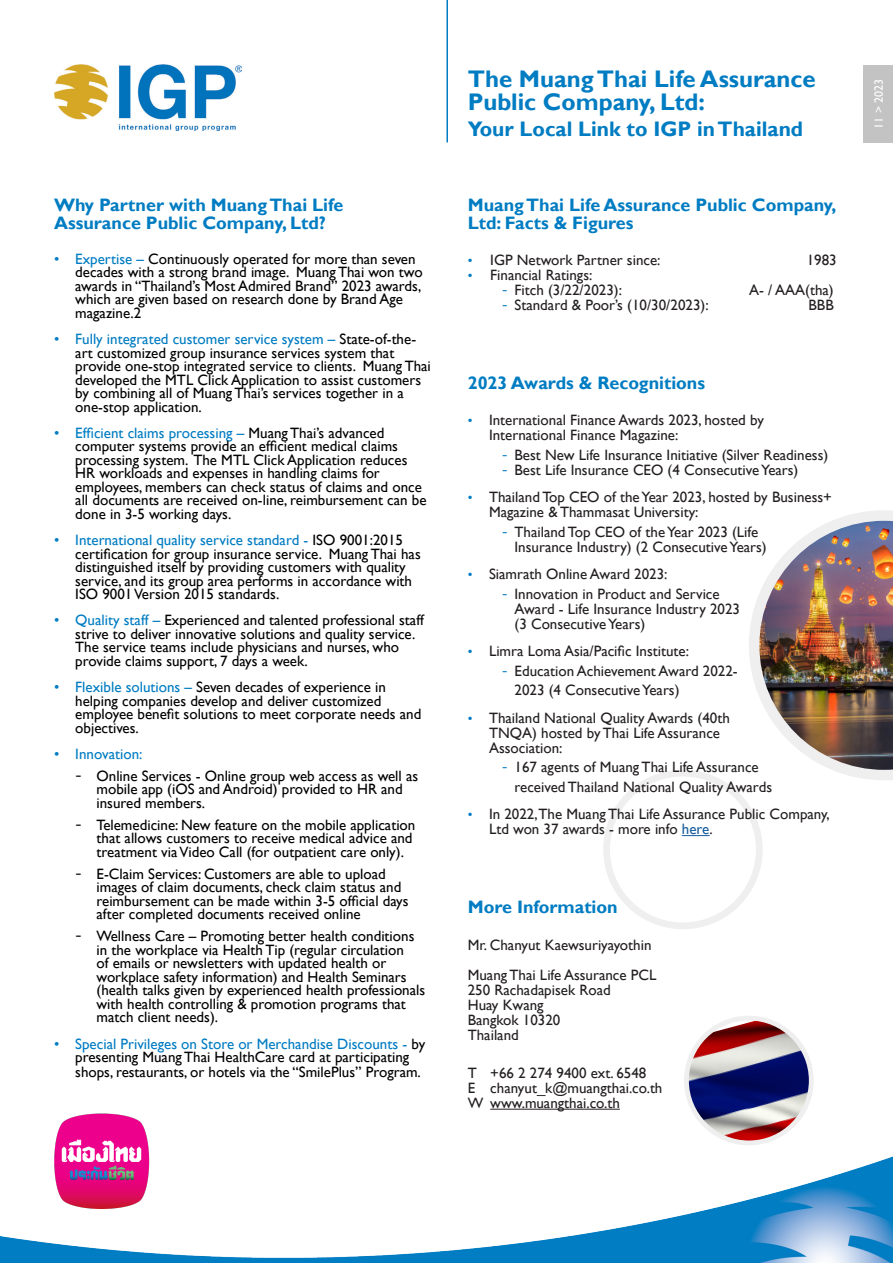
<style>
.page{position:relative;width:893px;height:1263px;background:#fff}
.page>*{position:absolute;margin:0;border:0;box-sizing:border-box;transform-origin:0 0}
.Page_Header{font:700 24px/22.5px "Gill Sans";color:#007cc2}
.Page_Header-2{font:700 21px "Gill Sans";color:#007cc2}
.BestChoice_-_Paragrah_Title{font:700 18px/18px "Gill Sans";color:#007cc2}
.List{font:700 18px "Gill Sans";color:#007cc2}
.t1{font:15px/13.5px "Gill Sans";color:#000}
.List-2{font:15px/15px "Gill Sans";color:#231f20}
.t2{font:15px "Gill Sans";color:#007cc2}
.t3{font:12px "Gill Sans";color:#fff}
.s1{color:#007cc2}
.s2{font-family:"Verdana"}
.s3{font-size:13.5px;color:#007cc2}
.s4{font-family:"Verdana";font-size:13.5px;color:#007cc2}
.s5{color:#175d9e}
</style>
<div class="page">
<hr style="left:446px;top:0;width:2px;height:142px;background:#007cc2">
<img style="left:54px;top:65px;width:187px;height:65px">
<img style="left:0;top:1143px;width:893px;height:120px">
<div style="left:863px;top:65px;width:30px;height:77px;background:#c3c3c3"></div>
<div style="left:603px;top:770px;width:160px;height:159px;border:7px solid #efefef;border-radius:50%"></div>
<svg style="left:682px;top:835px;width:28px;height:1px"></svg>
<hr style="left:490px;top:1109px;width:130px;height:1px;background:#231f20">
<img style="left:749px;top:510px;width:144px;height:270px">
<img style="left:690px;top:1019px;width:118px;height:124px">
<div style="left:684px;top:1016px;width:130px;height:129px;border:5px solid #efefef;border-radius:50%"></div>
<img style="left:54px;top:1113px;width:115px;height:96px">
<p class="BestChoice_-_Paragrah_Title" style="left:54px;top:196px;width:291px">Why Partner with Muang Thai Life<br>Assurance Public Company, Ltd?</p>
<p class="t1" style="left:75px;top:252px;width:349px;text-indent:-21px"><span class="s1">• Expertise –</span> Continuously operated for more than seven decades with a strong brand image. Muang Thai won two awards in “Thailand’s Most Admired Brand” 2023 awards, which are given based on research done by Brand Age magazine.2</p>
<p class="t1" style="left:75px;top:333px;width:357px;text-indent:-21px"><span class="s1">• Fully integrated customer service system –</span> State-of-the&shy;art customized group insurance services system that provide one-stop integrated service to clients. Muang Thai developed the MTL Click Application to assist customers by combining all of Muang Thai’s services together in a one-stop application.</p>
<p class="t1" style="left:75px;top:426px;width:353px;text-indent:-21px"><span class="s1">• Efficient claims processing –</span> Muang Thai’s advanced computer systems provide an efficient medical claims processing system. The MTL Click Application reduces HR workloads and expenses in handling claims for employees, members can check status of claims and once all documents are received on-line, reimbursement can be done in 3-5 working days.</p>
<p class="t1" style="left:75px;top:534px;width:347px;text-indent:-21px"><span class="s1">• International quality service standard -</span> ISO 9001:2015 certification for group insurance service. Muang Thai has distinguished itself by providing customers with quality service, and its group area performs in accordance with ISO 9001 Version 2015 standards.</p>
<p class="t1" style="left:75px;top:614px;width:350px;text-indent:-21px"><span class="s1">• Quality staff –</span> Experienced and talented professional staff strive to deliver innovative solutions and quality service.<br>The service teams include physicians and nurses, who provide claims support, 7 days a week.</p>
<p class="t1" style="left:75px;top:681px;width:348px;text-indent:-21px"><span class="s1">• Flexible solutions –</span> Seven decades of experience in helping companies develop and deliver customized employee benefit solutions to meet corporate needs and objectives.</p>
<p class="t2" style="left:54px;top:745px;width:90px">• Innovation:</p>
<p class="t1" style="left:97px;top:769px;width:323px;text-indent:-21px"><span class="s2">-</span> Online Services - Online group web access as well as mobile app (iOS and Android) provided to HR and insured members.</p>
<p class="t1" style="left:97px;top:818px;width:320px;text-indent:-21px"><span class="s2">-</span> Telemedicine: New feature on the mobile application that allows customers to receive medical advice and treatment via Video Call (for outpatient care only).</p>
<p class="t1" style="left:97px;top:867px;width:314px;text-indent:-21px"><span class="s2">-</span> E-Claim Services: Customers are able to upload images of claim documents, check claim status and reimbursement can be made within 3-5 official days after completed documents received online</p>
<p class="t1" style="left:97px;top:930px;width:330px;text-indent:-21px"><span class="s2">-</span> Wellness Care – Promoting better health conditions in the workplace via Health Tip (regular circulation<br>of emails or newsletters with updated health or workplace safety information) and Health Seminars (health talks given by experienced health professionals with health controlling &amp; promotion programs that match client needs).</p>
<p class="t1" style="left:54px;top:1037px;width:373px;text-align:center"><span class="s1">• Special Privileges on Store or Merchandise Discounts -</span> by presenting Muang Thai HealthCare card at participating</p>
<p class="t1" style="left:75px;top:1066px;width:347px">shops, restaurants, or hotels via the “SmilePlus” Program.</p>
<p class="Page_Header" style="left:468px;top:68px;width:350px">The Muang Thai Life Assurance<br>Public Company, Ltd:</p>
<p class="Page_Header-2" style="left:468px;top:117px;width:337px">Your Local Link to IGP in Thailand</p>
<p class="BestChoice_-_Paragrah_Title" style="left:468px;top:196px;width:370px">Muang Thai Life Assurance Public Company,<br>Ltd: Facts &amp; Figures</p>
<p class="List-2" style="left:468px;top:253px;width:194px"><span class="s3">•</span> IGP Network Partner since:</p>
<p class="List-2" style="left:807px;top:253px;width:31px">1983</p>
<p class="List-2" style="left:468px;top:268px;width:126px"><span class="s3">•</span> Financial Ratings:</p>
<p class="List-2" style="left:502px;top:283px;width:122px"><span class="s4">-</span> Fitch (3/22/2023):</p>
<p class="List-2" style="left:749px;top:283px;width:86px">A- / AAA(tha)</p>
<p class="List-2" style="left:502px;top:298px;width:208px"><span class="s4">-</span> Standard &amp; Poor’s (10/30/2023):</p>
<p class="List-2" style="left:808px;top:298px;width:27px">BBB</p>
<p class="List" style="left:468px;top:372px;width:239px">2023 Awards &amp; Recognitions</p>
<p class="List-2" style="left:489px;top:413px;width:276px;text-indent:-21px"><span class="s3">•</span> International Finance Awards 2023, hosted by<br>International Finance Magazine:</p>
<p class="List-2" style="left:502px;top:447px;width:328px"><span class="s4">-</span> Best New Life Insurance Initiative (Silver Readiness)</p>
<p class="List-2" style="left:502px;top:462px;width:298px"><span class="s4">-</span> Best Life Insurance CEO (4 Consecutive Years)</p>
<p class="List-2" style="left:489px;top:490px;width:344px;text-indent:-21px"><span class="s3">•</span> Thailand Top CEO of the Year 2023, hosted by Business+<br>Magazine &amp; Thammasat University:</p>
<p class="List-2" style="left:514px;top:524px;width:254px;text-indent:-13px"><span class="s4">-</span> Thailand Top CEO of the Year 2023 (Life<br>Insurance Industry) (2 Consecutive Years)</p>
<p class="List-2" style="left:468px;top:567px;width:201px"><span class="s3">•</span> Siamrath Online Award 2023:</p>
<p class="List-2" style="left:514px;top:586px;width:227px;text-indent:-13px"><span class="s4">-</span> Innovation in Product and Service<br>Award - Life Insurance Industry 2023 (3 Consecutive Years)</p>
<p class="List-2" style="left:468px;top:644px;width:223px"><span class="s3">•</span> Limra Loma Asia/Pacific Institute:</p>
<p class="List-2" style="left:514px;top:661px;width:225px;line-height:19.5px;text-indent:-13px"><span class="s4">-</span> Education Achievement Award 2022-<br>2023 (4 Consecutive Years)</p>
<p class="List-2" style="left:489px;top:711px;width:242px;text-indent:-21px"><span class="s3">•</span> Thailand National Quality Awards (40th<br>TNQA) hosted by Thai Life Assurance<br>Association:</p>
<p class="List-2" style="left:514px;top:758px;width:259px;line-height:19.5px;text-indent:-13px"><span class="s4">-</span> 167 agents of Muang Thai Life Assurance received Thailand National Quality Awards</p>
<p class="List-2" style="left:489px;top:807px;width:342px;text-indent:-21px"><span class="s3">•</span> In 2022,The Muang Thai Life Assurance Public Company,<br>Ltd won 37 awards - more info <span class="s5">here</span>.</p>
<p class="BestChoice_-_Paragrah_Title" style="left:468px;top:899px;width:151px">More Information</p>
<p class="List-2" style="left:468px;top:937px;width:185px">Mr. Chanyut Kaewsuriyayothin</p>
<p class="List-2" style="left:468px;top:967px;width:190px">Muang Thai Life Assurance PCL</p>
<p class="List-2" style="left:468px;top:982px;width:144px">250 Rachadapisek Road</p>
<p class="List-2" style="left:468px;top:997px;width:77px">Huay Kwang</p>
<p class="List-2" style="left:468px;top:1012px;width:94px">Bangkok 10320</p>
<p class="List-2" style="left:468px;top:1027px;width:53px">Thailand</p>
<p class="List-2" style="left:468px;top:1066px;width:180px">T +66 2 274 9400 ext. 6548</p>
<p class="List-2" style="left:468px;top:1081px;width:196px">E chanyut_k@muangthai.co.th</p>
<p class="List-2" style="left:468px;top:1096px;width:154px">W www.muangthai.co.th</p>
<p class="t3" style="left:872px;top:129px;width:51px;rotate:-90deg">11 &gt; 2023</p>
</div>
